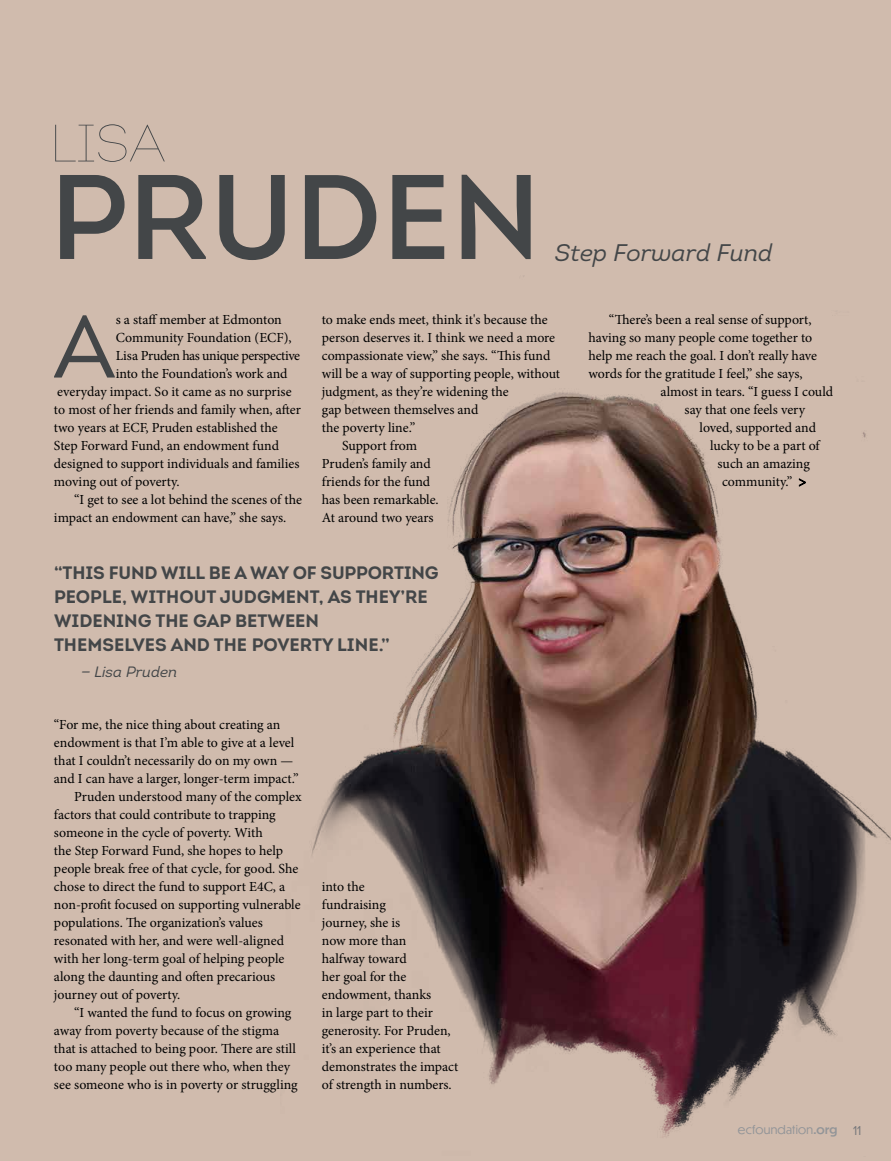
<style>
.page{position:relative;width:891px;height:1161px;background:#fff}
.page>*{position:absolute;margin:0;border:0;box-sizing:border-box;transform-origin:0 0}
.t1{font:120px "Intro Semi Bold Caps";color:#434648}
.t2{font:88.5px "Intro Regular Caps";color:#434648}
.t3{font:100 52.5px "Intro";color:#434648}
.t4{font:italic 24px "Intro";color:#434648}
.t5{font:18px/24px "Intro Bold Caps";color:#434648}
.t6{font:italic 15px "Intro";color:#434648}
.t7{font:13.8px/18px "Minion Pro";letter-spacing:-.005em;color:#000}
.t8{font:13.8px "Minion Pro";letter-spacing:-.03em;color:#000}
.t9{font:12px "Dunbar Tall";color:#76777b}
.t10{font:11.55px "Dunbar Tall";letter-spacing:.025em;color:#939598}
.s1{font-weight:500}
</style>
<div class="page">
<hr style="left:0;top:0;width:1px;height:1161px;background:#434648">
<svg style="left:0;top:453px;width:1px;height:708px"></svg>
<div style="left:1px;top:0;width:890px;height:1161px;background:#d0bbad"></div>
<img style="left:311px;top:276px;width:580px;height:861px">
<h3 class="t3" style="left:50px;top:111px;width:118px">LISA</h3>
<h1 class="t1" style="left:50px;top:142px;width:493px">PRUDEN</h1>
<h3 class="t4" style="left:555px;top:238px;width:219px">Step Forward Fund</h3>
<h2 class="t2" style="left:53px;top:293px;width:64px">A</h2>
<p class="t7" style="left:116px;top:311px;width:168px">s a staff member at Edmonton</p>
<p class="t7" style="left:116px;top:329px;width:178px">Community Foundation (ECF),</p>
<p class="t8" style="left:116px;top:346px;width:186px">Lisa Pruden has unique perspective</p>
<p class="t7" style="left:116px;top:365px;width:173px">into the Foundation’s work and</p>
<p class="t7" style="left:57px;top:383px;width:236px">everyday impact. So it came as no surprise</p>
<p class="t7" style="left:54px;top:401px;width:248px">to most of her friends and family when, after</p>
<p class="t7" style="left:54px;top:419px;width:225px">two years at ECF, Pruden established the</p>
<p class="t7" style="left:54px;top:437px;width:227px">Step Forward Fund, an endowment fund</p>
<p class="t7" style="left:54px;top:455px;width:247px">designed to support individuals and families</p>
<p class="t7" style="left:54px;top:473px;width:127px">moving out of poverty.</p>
<p class="t7" style="left:74px;top:491px;width:229px">“I get to see a lot behind the scenes of the</p>
<p class="t7" style="left:54px;top:509px;width:234px">impact an endowment can have,” she says.</p>
<p class="t7" style="left:322px;top:311px;width:227px">to make ends meet, think it's because the</p>
<p class="t7" style="left:322px;top:329px;width:235px">person deserves it. I think we need a more</p>
<p class="t7" style="left:322px;top:347px;width:230px">compassionate view,” she says. “This fund</p>
<p class="t7" style="left:322px;top:365px;width:240px">will be a way of supporting people, without</p>
<p class="t7" style="left:322px;top:383px;width:188px">judgment, as they’re widening the</p>
<p class="t7" style="left:322px;top:401px;width:158px">gap between themselves and</p>
<p class="t7" style="left:322px;top:419px;width:95px">the poverty line.”</p>
<p class="t7" style="left:342px;top:437px;width:77px">Support from</p>
<p class="t7" style="left:322px;top:455px;width:111px">Pruden’s family and</p>
<p class="t7" style="left:322px;top:473px;width:110px">friends for the fund</p>
<p class="t7" style="left:322px;top:491px;width:118px">has been remarkable.</p>
<p class="t7" style="left:322px;top:509px;width:113px">At around two years</p>
<h3 class="t5" style="left:54px;top:561px;width:386px">“THIS FUND WILL BE A WAY OF SUPPORTING PEOPLE, WITHOUT JUDGMENT, AS THEY’RE WIDENING THE GAP BETWEEN<br>THEMSELVES AND THE POVERTY LINE.”</h3>
<p class="t6" style="left:81px;top:662px;width:98px">— Lisa Pruden</p>
<p class="t7" style="left:54px;top:716px;width:228px">“For me, the nice thing about creating an</p>
<p class="t7" style="left:54px;top:734px;width:242px">endowment is that I’m able to give at a level</p>
<p class="t7" style="left:54px;top:752px;width:241px">that I couldn’t necessarily do on my own —</p>
<p class="t7" style="left:54px;top:770px;width:246px">and I can have a larger, longer-term impact.”</p>
<p class="t7" style="left:74px;top:788px;width:229px">Pruden understood many of the complex</p>
<p class="t7" style="left:54px;top:806px;width:223px">factors that could contribute to trapping</p>
<p class="t7" style="left:54px;top:824px;width:210px">someone in the cycle of poverty. With</p>
<p class="t7" style="left:54px;top:842px;width:230px">the Step Forward Fund, she hopes to help</p>
<p class="t7" style="left:54px;top:860px;width:246px">people break free of that cycle, for good. She</p>
<p class="t7" style="left:54px;top:878px;width:233px">chose to direct the fund to support E4C, a</p>
<p class="t7" style="left:54px;top:896px;width:248px">non-profit focused on supporting vulnerable</p>
<p class="t7" style="left:54px;top:914px;width:210px">populations. The organization’s values</p>
<p class="t7" style="left:54px;top:932px;width:232px">resonated with her, and were well-aligned</p>
<p class="t7" style="left:54px;top:950px;width:232px">with her long-term goal of helping people</p>
<p class="t7" style="left:54px;top:968px;width:223px">along the daunting and often precarious</p>
<p class="t7" style="left:54px;top:986px;width:128px">journey out of poverty.</p>
<p class="t7" style="left:74px;top:1004px;width:219px">“I wanted the fund to focus on growing</p>
<p class="t7" style="left:54px;top:1022px;width:227px">away from poverty because of the stigma</p>
<p class="t7" style="left:54px;top:1040px;width:243px">that is attached to being poor. There are still</p>
<p class="t7" style="left:54px;top:1058px;width:238px">too many people out there who, when they</p>
<p class="t7" style="left:54px;top:1076px;width:245px">see someone who is in poverty or struggling</p>
<p class="t7" style="left:322px;top:878px;width:138px">into the<br>fundraising<br>journey, she is<br>now more than<br>halfway toward<br>her goal for the endowment, thanks<br>in large part to their generosity. For Pruden, it’s an experience that demonstrates the impact of strength in numbers.</p>
<p class="t7" style="left:609px;top:311px;width:204px">“There’s been a real sense of support,</p>
<p class="t7" style="left:589px;top:329px;width:225px">having so many people come together to</p>
<p class="t7" style="left:589px;top:347px;width:230px">help me reach the goal. I don’t really have</p>
<p class="t7" style="left:589px;top:365px;width:216px">words for the gratitude I feel,” she says,</p>
<p class="t7" style="left:661px;top:383px;width:174px">almost in tears. “I guess I could</p>
<p class="t7" style="left:685px;top:401px;width:122px">say that one feels very</p>
<p class="t7" style="left:700px;top:419px;width:118px">loved, supported and</p>
<p class="t7" style="left:710px;top:437px;width:111px">lucky to be a part of</p>
<p class="t7" style="left:718px;top:455px;width:94px">such an amazing</p>
<p class="t7" style="left:722px;top:473px;width:86px">community.” &gt;</p>
<p class="t10" style="left:738px;top:1121px;width:101px">ecfoundation<span class="s1">.org</span></p>
<p class="t9" style="left:853px;top:1122px;width:10px">11</p>
</div>
